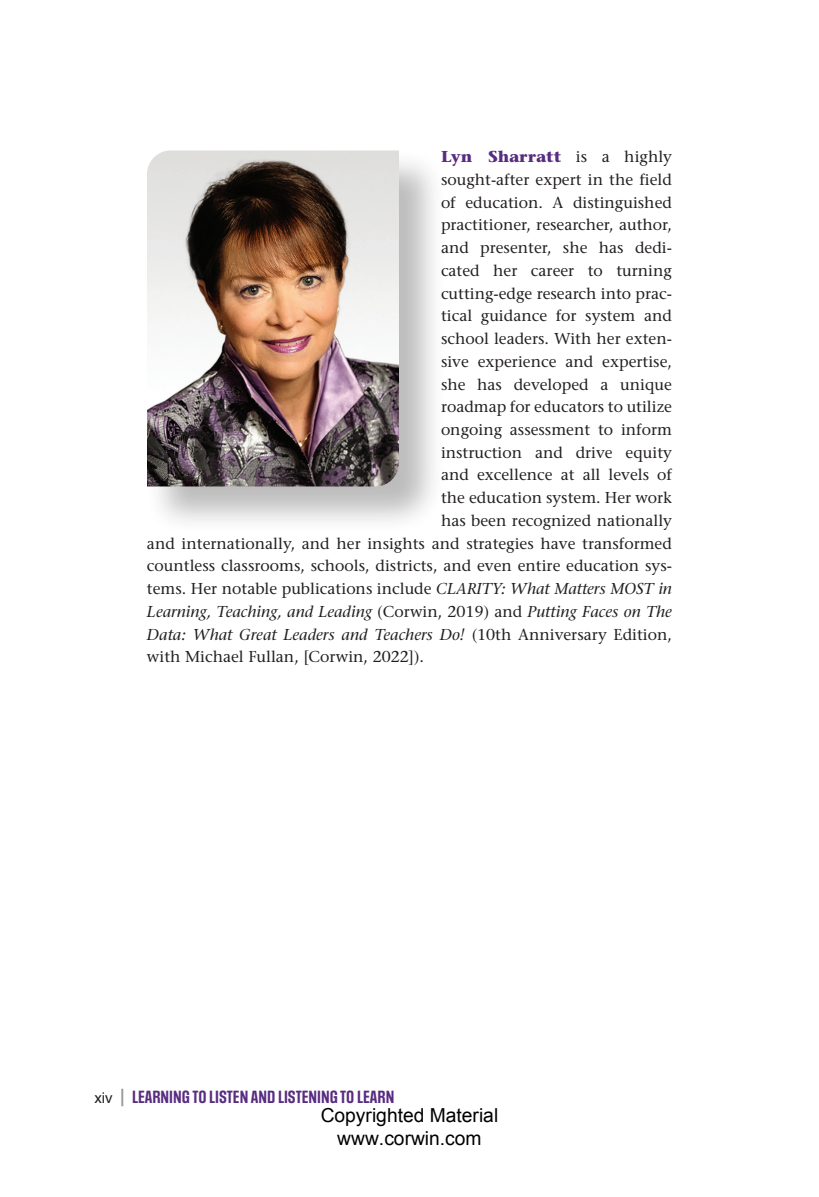
<style>
.page{position:relative;width:819px;height:1197px;background:#fff}
.page>*{position:absolute;margin:0;border:0;box-sizing:border-box;transform-origin:0 0}
.t1{font:19.25px/23.1px "Arial";color:#000;text-align:center}
.t2{font:500 15.75px "Stone Serif Std";color:#231f20}
.t3{font:italic 500 15.75px "Stone Serif Std";color:#231f20}
.t4{font:700 15.75px "Stone Serif Std";color:#582c81}
.t5{font:600 14.88px "Social Gothic";color:#582c81}
.s1{font-weight:500;color:#231f20}
.s2{font-style:italic}
.s3{font-style:normal}
.s4{font-family:"Helvetica LT Std";font-weight:400;color:#231f20}
.s5{font-family:"P22 Underground CY";font-weight:500;font-size:17.5px;color:#939598}
</style>
<div class="page">
<div style="left:146px;top:149px;width:300px;height:385px;background:#231f20;opacity:.3"></div>
<img style="left:147px;top:150px;width:252px;height:336px">
<p class="t4" style="left:441px;top:147px;width:233px">Lyn Sharratt <span class="s1">is a highly</span></p>
<p class="t2" style="left:441px;top:170px;width:233px">sought-after expert in the field</p>
<p class="t2" style="left:441px;top:193px;width:233px">of education. A distinguished</p>
<p class="t2" style="left:441px;top:215px;width:233px">practitioner, researcher, author,</p>
<p class="t2" style="left:441px;top:238px;width:232px">and presenter, she has dedi-</p>
<p class="t2" style="left:441px;top:261px;width:232px">cated her career to turning</p>
<p class="t2" style="left:441px;top:284px;width:233px">cutting-edge research into prac-</p>
<p class="t2" style="left:441px;top:306px;width:232px">tical guidance for system and</p>
<p class="t2" style="left:441px;top:329px;width:232px">school leaders. With her exten-</p>
<p class="t2" style="left:441px;top:352px;width:232px">sive experience and expertise,</p>
<p class="t2" style="left:441px;top:375px;width:233px">she has developed a unique</p>
<p class="t2" style="left:441px;top:397px;width:232px">roadmap for educators to utilize</p>
<p class="t2" style="left:441px;top:420px;width:233px">ongoing assessment to inform</p>
<p class="t2" style="left:441px;top:443px;width:233px">instruction and drive equity</p>
<p class="t2" style="left:441px;top:466px;width:233px">and excellence at all levels of</p>
<p class="t2" style="left:441px;top:488px;width:232px">the education system. Her work</p>
<p class="t2" style="left:441px;top:511px;width:232px">has been recognized nationally</p>
<p class="t2" style="left:147px;top:534px;width:526px">and internationally, and her insights and strategies have transformed</p>
<p class="t2" style="left:147px;top:557px;width:526px">countless classrooms, schools, districts, and even entire education sys-</p>
<p class="t2" style="left:147px;top:579px;width:527px">tems. Her notable publications include <span class="s2">CLARITY: What Matters MOST in</span></p>
<p class="t3" style="left:147px;top:602px;width:526px">Learning, Teaching, and Leading <span class="s3">(Corwin, 2019) and</span> Putting Faces on The</p>
<p class="t3" style="left:147px;top:625px;width:526px">Data: What Great Leaders and Teachers Do! <span class="s3">(10th Anniversary Edition,</span></p>
<p class="t2" style="left:147px;top:648px;width:279px">with Michael Fullan, [Corwin, 2022]).</p>
<p class="t5" style="left:94px;top:1087px;width:133px"><span class="s4">xiv</span> <span class="s5">|</span> LEARNING TO LISTEN</p>
<p class="t5" style="left:251px;top:1087px;width:46px">AND LISTEN</p>
<p class="t5" style="left:317px;top:1087px;width:69px">ING TO LEARN</p>
<p class="t1" style="left:321px;top:1103px;width:179px">Copyrighted Material www.corwin.com</p>
</div>
